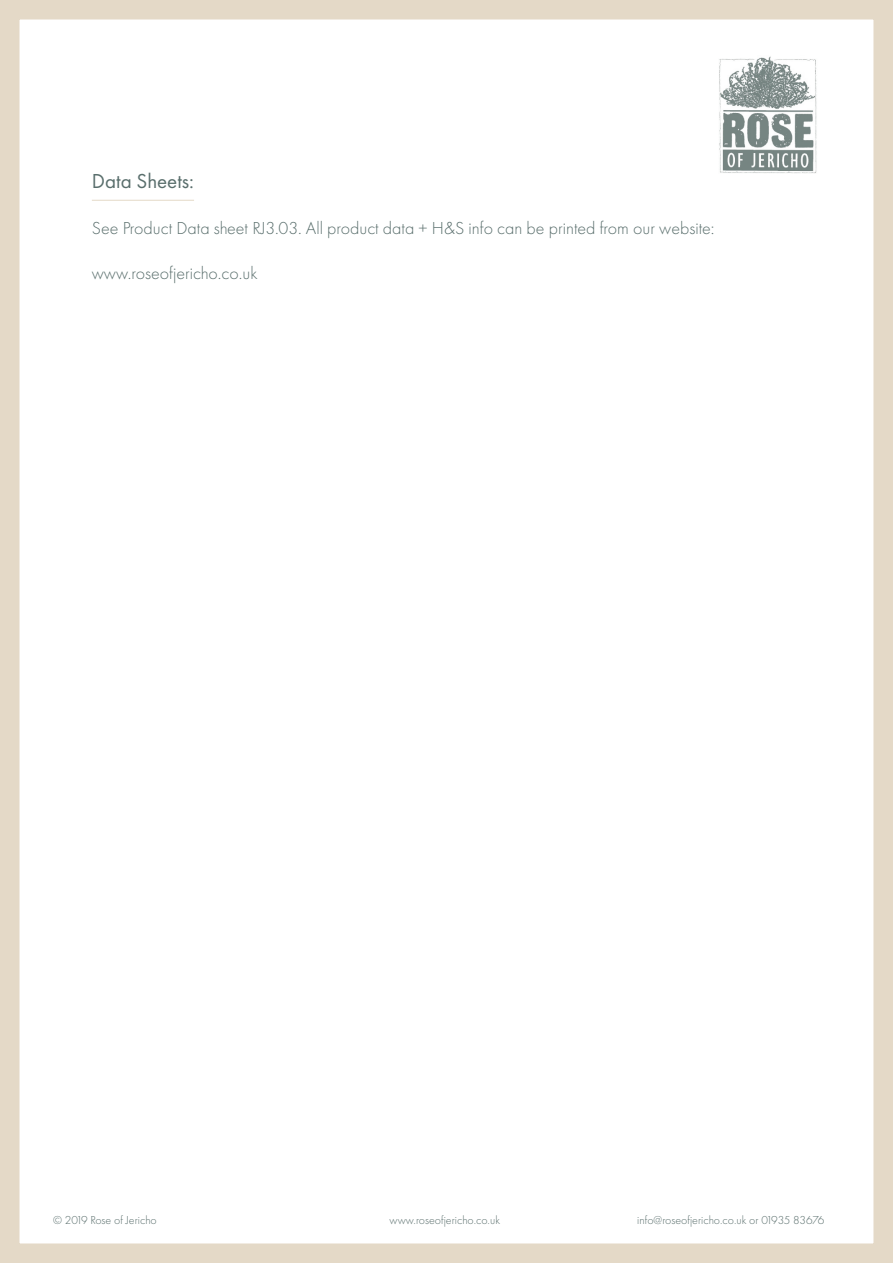
<style>
.page{position:relative;width:893px;height:1263px;background:#fff}
.page>*{position:absolute;margin:0;border:0;box-sizing:border-box;transform-origin:0 0}
.t1{font:21px "Futura PT";color:#596e6c}
.t2{font:300 18px "Futura PT";color:#596e6c}
.t3{font:300 12px "Futura PT";color:#596e6c}
</style>
<div class="page">
<div style="left:0;top:0;width:893px;height:1263px;border:20px solid #e4d9c7"></div>
<img style="left:719px;top:56px;width:98px;height:118px">
<hr style="left:92px;top:200px;width:102px;height:1px;background:#e4d9c7">
<p class="t1" style="left:92px;top:169px;width:104px">Data Sheets:</p>
<p class="t2" style="left:92px;top:217px;width:624px">See Product Data sheet RJ3.03. All product data + H&amp;S info can be printed from our website:</p>
<p class="t2" style="left:92px;top:263px;width:167px">www.roseofjericho.co.uk</p>
<p class="t3" style="left:53px;top:1213px;width:105px">© 2019 Rose of Jericho</p>
<p class="t3" style="left:390px;top:1213px;width:112px">www.roseofjericho.co.uk</p>
<p class="t3" style="left:637px;top:1213px;width:189px">info@roseofjericho.co.uk or 01935 83676</p>
</div>
